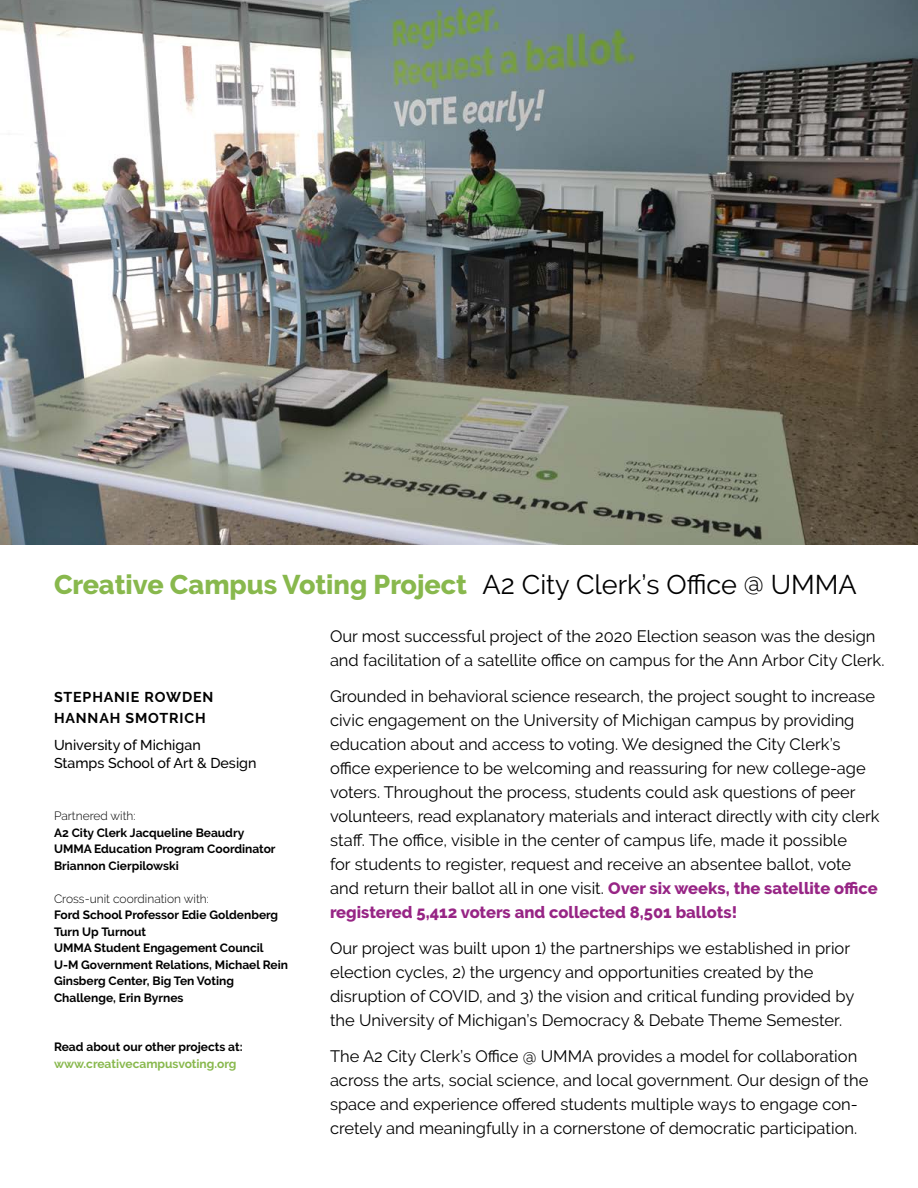
<style>
.page{position:relative;width:918px;height:1188px;background:#fff}
.page>*{position:absolute;margin:0;border:0;box-sizing:border-box;transform-origin:0 0}
.t1{font:800 27px "Raleway";color:#88b84d}
.t2{font:16.5px/24px "Raleway";color:#000}
.t3{font:500 14.25px/18px "Raleway";color:#000}
.t4{font:700 14.25px/21px "Raleway";letter-spacing:.06em;color:#000}
.t5{font:700 12px/16.5px "Raleway";color:#000}
.t6{font:300 12px "Raleway";color:#000}
.t7{font:700 12px "Raleway";letter-spacing:-.01em;color:#88b84d}
.s1{font-weight:400;color:#000}
.s2{font-weight:400;font-size:24px;color:#000}
.s3{font-weight:800;color:#972585}
</style>
<div class="page">
<img style="left:0;top:0;width:918px;height:544px">
<h1 class="t1" style="left:54px;top:569px;width:804px">Creative Campus Voting Project <span class="s1">A2 City Clerk’s Office</span> <span class="s2">@</span> <span class="s1">UMMA</span></h1>
<p class="t4" style="left:54px;top:686px;width:161px">Stephanie Rowden<br>Hannah Smotrich</p>
<p class="t3" style="left:54px;top:736px;width:204px">University of Michigan<br>Stamps School of Art &amp; Design</p>
<p class="t6" style="left:54px;top:809px;width:83px">Partnered with:</p>
<p class="t5" style="left:54px;top:824px;width:192px">A2 City Clerk Jacqueline Beaudry<br>UMMA</p>
<p class="t5" style="left:54px;top:841px;width:223px;text-indent:40px">Education Program Coordinator<br>Briannon Cierpilowski</p>
<p class="t6" style="left:54px;top:892px;width:156px">Cross-unit coordination with:</p>
<p class="t5" style="left:54px;top:907px;width:226px">Ford School Professor Edie Goldenberg<br>Turn Up Turnout<br>UMMA</p>
<p class="t5" style="left:54px;top:940px;width:236px;text-indent:40px">Student Engagement Council<br>U-M Government Relations, Michael Rein<br>Ginsberg Center, Big Ten Voting<br>Challenge, Erin Byrnes</p>
<p class="t5" style="left:54px;top:1039px;width:190px">Read about our other projects at:</p>
<p class="t7" style="left:54px;top:1057px;width:184px">www.creativecampusvoting.org</p>
<p class="t2" style="left:330px;top:624px;width:556px">Our most successful project of the 2020 Election season was the design and facilitation of a satellite office on campus for the Ann Arbor City Clerk.</p>
<p class="t2" style="left:330px;top:684px;width:551px">Grounded in behavioral science research, the project sought to increase civic engagement on the University of Michigan campus by providing education about and access to voting. We designed the City Clerk’s office experience to be welcoming and reassuring for new college-age voters. Throughout the process, students could ask questions of peer volunteers, read explanatory materials and interact directly with city clerk staff. The office, visible in the center of campus life, made it possible<br>for students to register, request and receive an absentee ballot, vote and return their ballot all in one visit. <span class="s3">Over six weeks, the satellite office registered 5,412 voters and collected 8,501 ballots!</span></p>
<p class="t2" style="left:330px;top:936px;width:526px">Our project was built upon 1) the partnerships we established in prior election cycles, 2) the urgency and opportunities created by the disruption of COVID, and 3) the vision and critical funding provided by the University of Michigan’s Democracy &amp; Debate Theme Semester.</p>
<p class="t2" style="left:330px;top:1044px;width:540px">The A2 City Clerk’s Office @ UMMA provides a model for collaboration across the arts, social science, and local government. Our design of the space and experience offered students multiple ways to engage con&shy;cretely and meaningfully in a cornerstone of democratic participation.</p>
</div>
